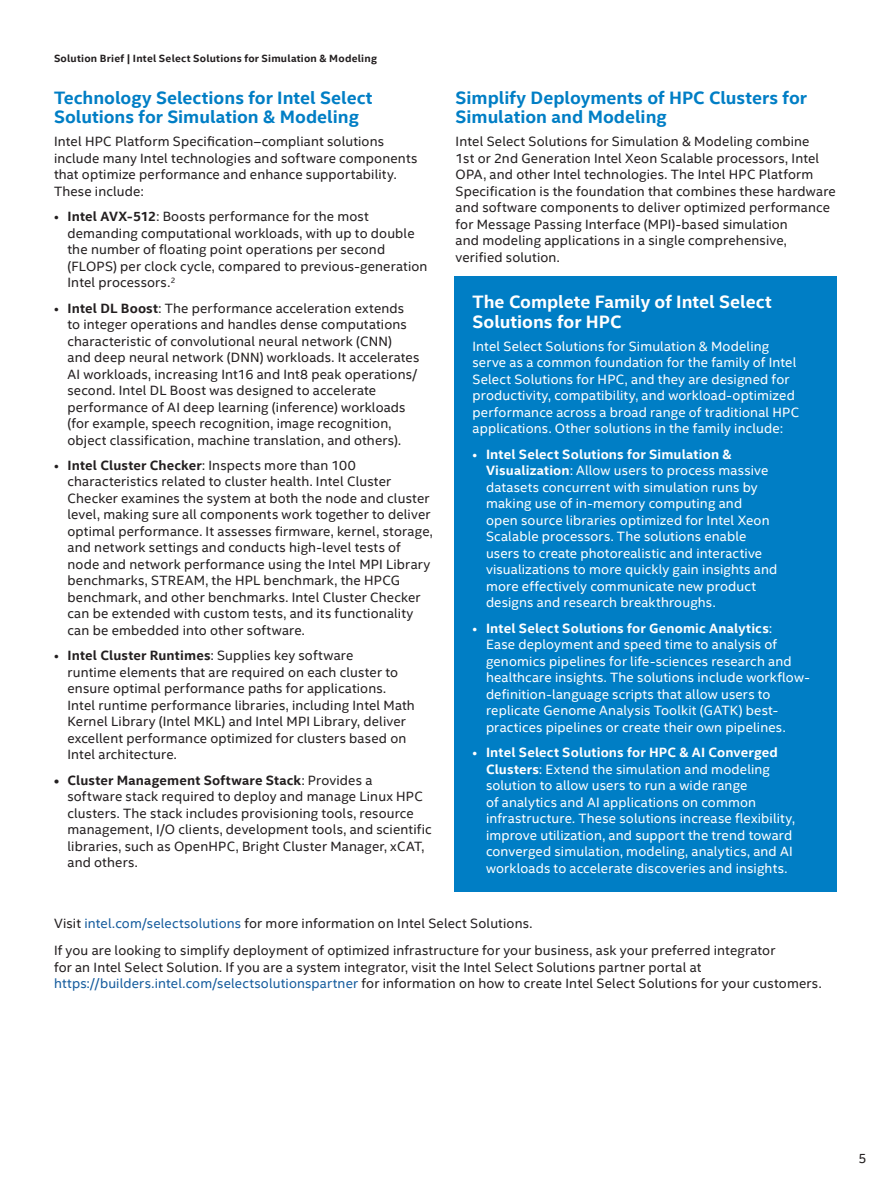
<style>
.page{position:relative;width:891px;height:1188px;background:#fff}
.page>*{position:absolute;margin:0;border:0;box-sizing:border-box;transform-origin:0 0}
.CopyHeaderBlue{font:700 18px/19.5px "Intel Clear";color:#007ec5}
.CopyHeaderBlue-2{font:700 18px/19.5px "Intel Clear";color:#fff}
.BulletPoints{font:13.5px/16.5px "Intel Clear";letter-spacing:.01em;color:#231f20}
.BulletPoints-2{font:13.5px/16.5px "Intel Clear";letter-spacing:.01em;color:#fff}
.MainCopy___Caption{font:13.5px/16.5px "Intel Clear";letter-spacing:.01em;color:#fff}
.MainCopy___Caption-2{font:13.5px/16.5px "Intel Clear";letter-spacing:.01em;color:#231f20}
.t1{font:700 10.5px "Intel Clear";letter-spacing:.02em;color:#231f20}
.s1{font-weight:700}
.s2{color:#175d9e}
</style>
<div class="page">
<div style="left:454px;top:276px;width:383px;height:615px;background:#007ec5"></div>
<p class="t1" style="left:54px;top:51px;width:324px">Solution Brief | Intel Select Solutions for Simulation &amp; Modeling</p>
<p class="CopyHeaderBlue" style="left:54px;top:87px;width:320px">Technology Selections for Intel Select<br>Solutions for Simulation &amp; Modeling</p>
<p class="MainCopy___Caption-2" style="left:54px;top:133px;width:365px">Intel HPC Platform Specification–compliant solutions include many Intel technologies and software components that optimize performance and enhance supportability.<br>These include:</p>
<p class="BulletPoints" style="left:68px;top:208px;width:362px;text-indent:-14px">• <span class="s1">Intel AVX-512</span>: Boosts performance for the most demanding computational workloads, with up to double the number of floating point operations per second (FLOPS) per clock cycle, compared to previous-generation Intel processors.<sup>2</sup></p>
<p class="BulletPoints" style="left:68px;top:299px;width:353px;text-indent:-14px">• <span class="s1">Intel DL Boost</span>: The performance acceleration extends to integer operations and handles dense computations characteristic of convolutional neural network (CNN)<br>and deep neural network (DNN) workloads. It accelerates AI workloads, increasing Int16 and Int8 peak operations/ second. Intel DL Boost was designed to accelerate performance of AI deep learning (inference) workloads (for example, speech recognition, image recognition, object classification, machine translation, and others).</p>
<p class="BulletPoints" style="left:68px;top:457px;width:367px;text-indent:-14px">• <span class="s1">Intel Cluster Checker</span>: Inspects more than 100 characteristics related to cluster health. Intel Cluster Checker examines the system at both the node and cluster level, making sure all components work together to deliver optimal performance. It assesses firmware, kernel, storage, and network settings and conducts high-level tests of node and network performance using the Intel MPI Library benchmarks, STREAM, the HPL benchmark, the HPCG benchmark, and other benchmarks. Intel Cluster Checker can be extended with custom tests, and its functionality can be embedded into other software.</p>
<p class="BulletPoints" style="left:68px;top:647px;width:349px;text-indent:-14px">• <span class="s1">Intel Cluster Runtimes</span>: Supplies key software<br>runtime elements that are required on each cluster to ensure optimal performance paths for applications.<br>Intel runtime performance libraries, including Intel Math Kernel Library (Intel MKL) and Intel MPI Library, deliver excellent performance optimized for clusters based on Intel architecture.</p>
<p class="BulletPoints" style="left:68px;top:771px;width:366px;text-indent:-14px"><span class="s1">• Cluster Management Software Stack</span>: Provides a<br>software stack required to deploy and manage Linux HPC clusters. The stack includes provisioning tools, resource management, I/O clients, development tools, and scientific libraries, such as OpenHPC, Bright Cluster Manager, xCAT, and others.</p>
<p class="CopyHeaderBlue" style="left:456px;top:87px;width:353px">Simplify Deployments of HPC Clusters for<br>Simulation and Modeling</p>
<p class="BulletPoints" style="left:456px;top:133px;width:382px">Intel Select Solutions for Simulation &amp; Modeling combine<br>1st or 2nd Generation Intel Xeon Scalable processors, Intel OPA, and other Intel technologies. The Intel HPC Platform Specification is the foundation that combines these hardware and software components to deliver optimized performance for Message Passing Interface (MPI)-based simulation<br>and modeling applications in a single comprehensive, verified solution.</p>
<p class="CopyHeaderBlue-2" style="left:472px;top:292px;width:301px">The Complete Family of Intel Select<br>Solutions for HPC</p>
<p class="MainCopy___Caption" style="left:472px;top:338px;width:328px">Intel Select Solutions for Simulation &amp; Modeling serve as a common foundation for the family of Intel Select Solutions for HPC, and they are designed for productivity, compatibility, and workload-optimized performance across a broad range of traditional HPC applications. Other solutions in the family include:</p>
<p class="BulletPoints-2" style="left:486px;top:446px;width:293px;text-indent:-14px">• <span class="s1">Intel Select Solutions for Simulation &amp; Visualization</span>: Allow users to process massive datasets concurrent with simulation runs by making use of in-memory computing and open source libraries optimized for Intel Xeon Scalable processors. The solutions enable users to create photorealistic and interactive visualizations to more quickly gain insights and more effectively communicate new product designs and research breakthroughs.</p>
<p class="BulletPoints-2" style="left:486px;top:619px;width:325px;text-indent:-14px">• <span class="s1">Intel Select Solutions for Genomic Analytics</span>:<br>Ease deployment and speed time to analysis of genomics pipelines for life-sciences research and healthcare insights. The solutions include workflow&shy;definition-language scripts that allow users to replicate Genome Analysis Toolkit (GATK) best&shy;practices pipelines or create their own pipelines.</p>
<p class="BulletPoints-2" style="left:486px;top:744px;width:310px;text-indent:-14px">• <span class="s1">Intel Select Solutions for HPC &amp; AI Converged Clusters</span>: Extend the simulation and modeling solution to allow users to run a wide range<br>of analytics and AI applications on common infrastructure. These solutions increase flexibility, improve utilization, and support the trend toward converged simulation, modeling, analytics, and AI workloads to accelerate discoveries and insights.</p>
<p class="BulletPoints" style="left:54px;top:915px;width:480px">Visit <span class="s2">intel.com/selectsolutions</span> for more information on Intel Select Solutions.</p>
<p class="BulletPoints" style="left:54px;top:942px;width:769px">If you are looking to simplify deployment of optimized infrastructure for your business, ask your preferred integrator<br>for an Intel Select Solution. If you are a system integrator, visit the Intel Select Solutions partner portal at <span class="s2">https://builders.intel.com/selectsolutionspartner</span> for information on how to create Intel Select Solutions for your customers.</p>
<p class="BulletPoints" style="left:858px;top:1150px;width:10px">5</p>
</div>
